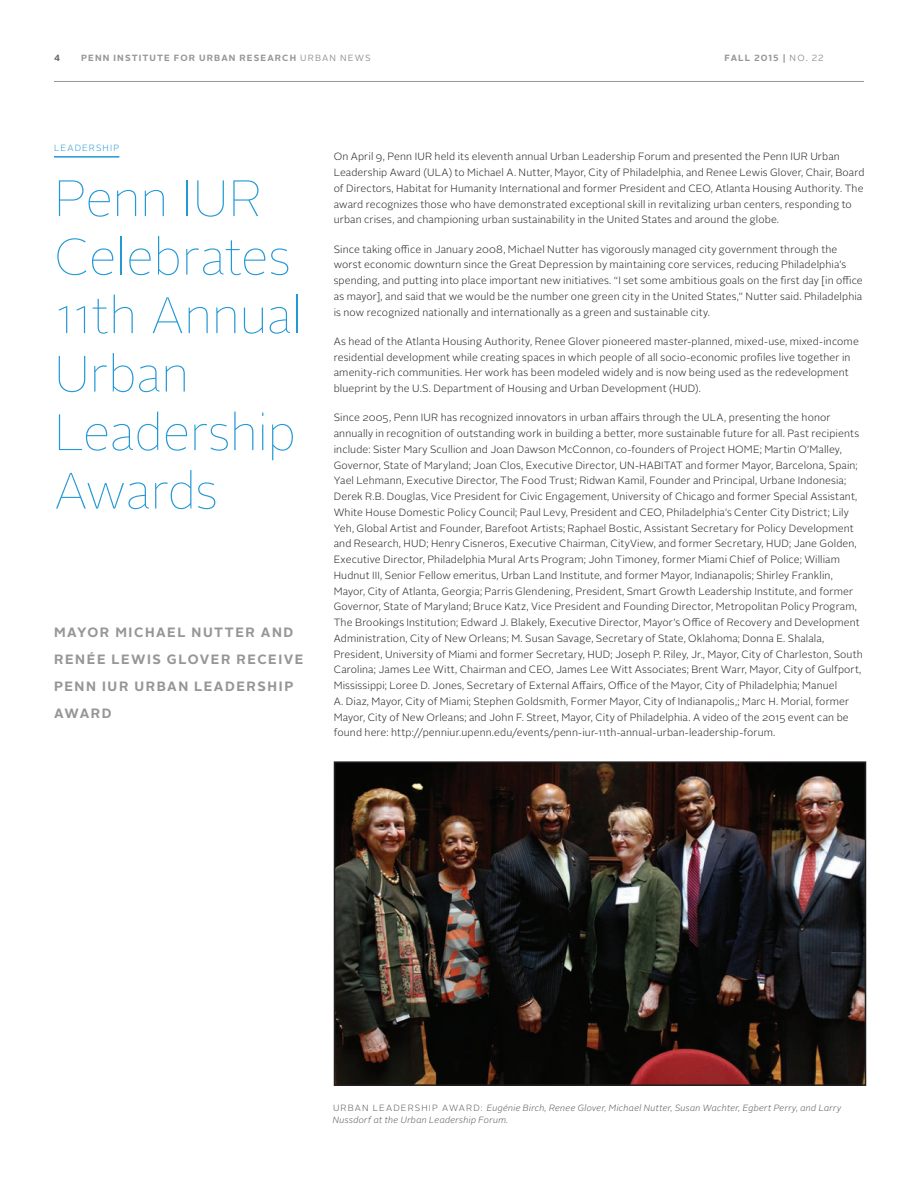
<style>
.page{position:relative;width:918px;height:1188px;background:#fff}
.page>*{position:absolute;margin:0;border:0;box-sizing:border-box;transform-origin:0 0}
.t1{font:100 51px/58.5px "Alright Sans";letter-spacing:-.015em;color:#2398d5}
.t2{font:700 13.5px/27px "Alright Sans";letter-spacing:.115em;color:#969699}
.t3{font:300 10.5px/15.8px "Alright Sans";letter-spacing:.01em;color:#231f20}
.t4{font:italic 300 9px/12px "Alright Sans";letter-spacing:.02em;color:#57585a}
.t5{font:700 9px "Alright Sans";letter-spacing:.125em;color:#969699}
.t6{font:300 9px "Alright Sans";color:#57585a}
.t7{font:300 9px "Alright Sans";color:#2398d5}
.t8{font:700 9px "Alright Sans";color:#636366}
.s1{font-weight:400}
.s2{font-style:normal}
</style>
<div class="page">
<hr style="left:54px;top:156px;width:65px;height:2px;background:#2398d5">
<hr style="left:54px;top:81px;width:810px;height:1px;background:#969699">
<img style="left:337px;top:764px;width:526px;height:319px">
<div style="left:334px;top:761px;width:532px;height:325px;border:2px solid #231f20"></div>
<p class="t8" style="left:54px;top:51px;width:7px">4</p>
<p class="t5" style="left:81px;top:51px;width:291px">PENN INSTITUTE FOR URBAN RESEARCH <span class="s1">U RBAN NEWS</span></p>
<p class="t5" style="left:724px;top:51px;width:101px">FALL 2015 | <span class="s1">N O. 22</span></p>
<p class="t7" style="left:54px;top:142px;width:14px">Leadership</p>
<h1 class="t1" style="left:54px;top:170px;width:250px">Penn IUR<br>Celebrates<br>11th Annual<br>Urban<br>Leadership<br>Awards</h1>
<p class="t2" style="left:54px;top:619px;width:251px">MAYOR MICHAEL NUTTER AND<br>RENÉE LEWIS GLOVER RECEIVE<br>PENN IUR</p>
<p class="t2" style="left:134px;top:673px;width:161px">URBAN LEADERSHIP</p>
<p class="t2" style="left:54px;top:700px;width:58px">AWARD</p>
<p class="t3" style="left:334px;top:149px;width:532px">On April 9, Penn IUR held its eleventh annual Urban Leadership Forum and presented the Penn IUR Urban Leadership Award (ULA) to Michael A. Nutter, Mayor, City of Philadelphia, and Renee Lewis Glover, Chair, Board of Directors, Habitat for Humanity International and former President and CEO, Atlanta Housing Authority. The award recognizes those who have demonstrated exceptional skill in revitalizing urban centers, responding to urban crises, and championing urban sustainability in the United States and around the globe.</p>
<p class="t3" style="left:334px;top:241px;width:531px">Since taking office in January 2008, Michael Nutter has vigorously managed city government through the worst economic downturn since the Great Depression by maintaining core services, reducing Philadelphia’s spending, and putting into place important new initiatives. “I set some ambitious goals on the first day [in office as mayor], and said that we would be the number one green city in the United States,” Nutter said. Philadelphia is now recognized nationally and internationally as a green and sustainable city.</p>
<p class="t3" style="left:334px;top:333px;width:527px">As head of the Atlanta Housing Authority, Renee Glover pioneered master-planned, mixed-use, mixed-income residential development while creating spaces in which people of all socio-economic profiles live together in amenity-rich communities. Her work has been modeled widely and is now being used as the redevelopment blueprint by the U.S. Department of Housing and Urban Development (HUD).</p>
<p class="t3" style="left:334px;top:410px;width:531px">Since 2005, Penn IUR has recognized innovators in urban affairs through the ULA, presenting the honor annually in recognition of outstanding work in building a better, more sustainable future for all. Past recipients include: Sister Mary Scullion and Joan Dawson McConnon, co-founders of Project HOME; Martin O’Malley, Governor, State of Maryland; Joan Clos, Executive Director, UN-HABITAT and former Mayor, Barcelona, Spain; Yael Lehmann, Executive Director, The Food Trust; Ridwan Kamil, Founder and Principal, Urbane Indonesia; Derek R.B. Douglas, Vice President for Civic Engagement, University of Chicago and former Special Assistant, White House Domestic Policy Council; Paul Levy, President and CEO, Philadelphia’s Center City District; Lily Yeh, Global Artist and Founder, Barefoot Artists; Raphael Bostic, Assistant Secretary for Policy Development and Research, HUD; Henry Cisneros, Executive Chairman, CityView, and former Secretary, HUD; Jane Golden, Executive Director, Philadelphia Mural Arts Program; John Timoney, former Miami Chief of Police; William Hudnut III, Senior Fellow emeritus, Urban Land Institute, and former Mayor, Indianapolis; Shirley Franklin, Mayor, City of Atlanta, Georgia; Parris Glendening, President, Smart Growth Leadership Institute, and former Governor, State of Maryland; Bruce Katz, Vice President and Founding Director, Metropolitan Policy Program, The Brookings Institution; Edward J. Blakely, Executive Director, Mayor’s Office of Recovery and Development Administration, City of New Orleans; M. Susan Savage, Secretary of State, Oklahoma; Donna E. Shalala, President, University of Miami and former Secretary, HUD; Joseph P. Riley, Jr., Mayor, City of Charleston, South Carolina; James Lee Witt, Chairman and CEO, James Lee Witt Associates; Brent Warr, Mayor, City of Gulfport, Mississippi; Loree D. Jones, Secretary of External Affairs, Office of the Mayor, City of Philadelphia; Manuel<br>A. Diaz, Mayor, City of Miami; Stephen Goldsmith, Former Mayor, City of Indianapolis,; Marc H. Morial, former Mayor, City of New Orleans; and John F. Street, Mayor, City of Philadelphia. A video of the 2015 event can be found here: http://penniur.upenn.edu/events/penn-iur-11th-annual-urban-leadership-forum.</p>
<p class="t4" style="left:333px;top:1102px;width:510px;text-indent:148px"><span class="s2">:</span> Eugénie Birch, Renee Glover, Michael Nutter, Susan Wachter, Egbert Perry, and Larry<br>Nussdorf at the Urban Leadership Forum.</p>
<p class="t6" style="left:333px;top:1102px;width:10px">Urban</p>
<p class="t6" style="left:373px;top:1102px;width:8px">Leadership</p>
<p class="t6" style="left:442px;top:1102px;width:9px">award</p>
</div>
